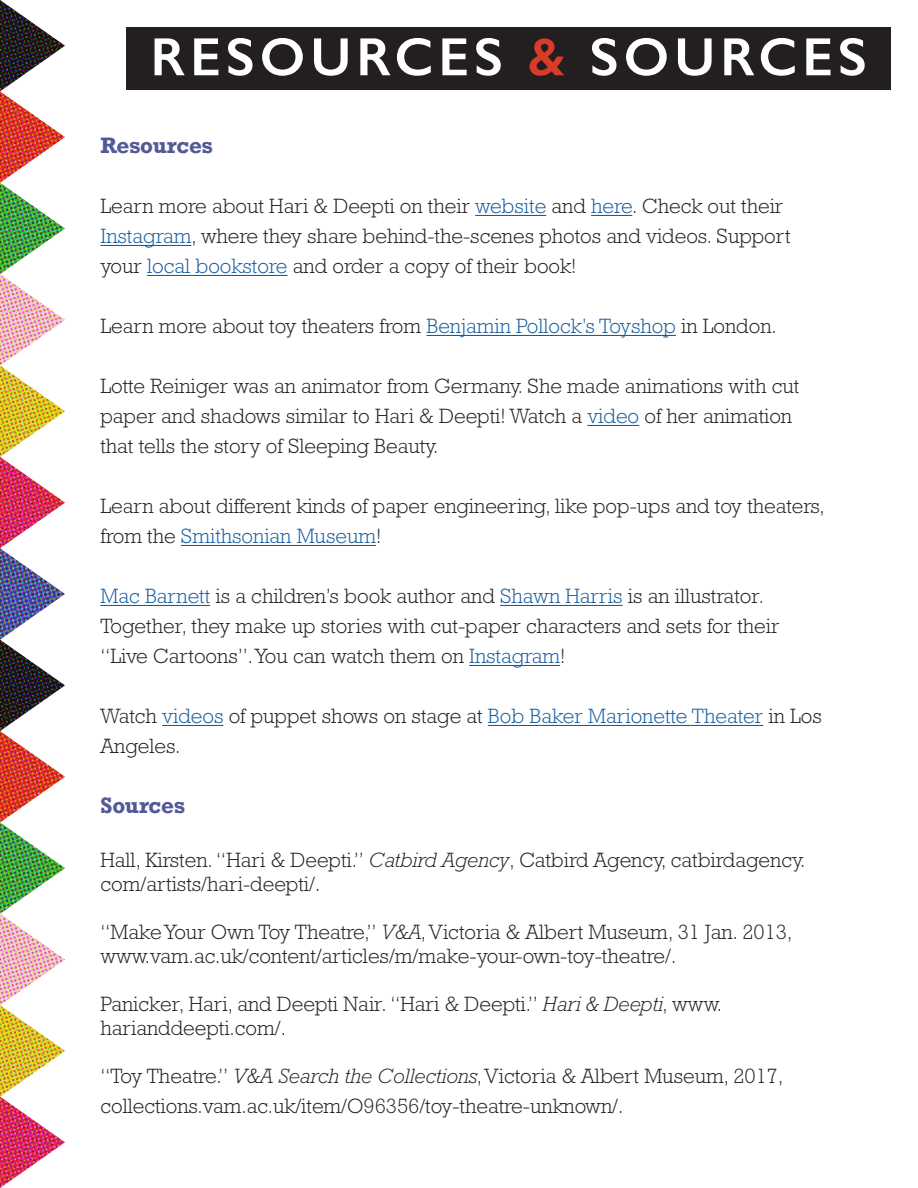
<style>
.page{position:relative;width:918px;height:1188px;background:#fff}
.page>*{position:absolute;margin:0;border:0;box-sizing:border-box;transform-origin:0 0}
.t1{font:600 54px "Gill Sans";letter-spacing:.09em;color:#fff}
.t2{font:300 21px/30px "Rockwell";color:#231f20}
.t3{font:700 21px "Rockwell";color:#525997}
.s1{color:#d93b29}
.s2{color:#175d9e}
.s3{font-style:italic}
</style>
<div class="page">
<img style="left:0;top:0;width:65px;height:1188px">
<div style="left:126px;top:27px;width:765px;height:63px;background:#231f20"></div>
<hr style="left:475px;top:215px;width:71px;height:1px;background:#175d9e">
<hr style="left:591px;top:215px;width:41px;height:1px;background:#175d9e">
<hr style="left:100px;top:245px;width:91px;height:1px;background:#175d9e">
<hr style="left:147px;top:275px;width:141px;height:1px;background:#175d9e">
<hr style="left:427px;top:335px;width:249px;height:1px;background:#175d9e">
<hr style="left:587px;top:425px;width:52px;height:1px;background:#175d9e">
<hr style="left:181px;top:545px;width:195px;height:1px;background:#175d9e">
<hr style="left:100px;top:605px;width:110px;height:1px;background:#175d9e">
<hr style="left:500px;top:605px;width:123px;height:1px;background:#175d9e">
<hr style="left:469px;top:665px;width:91px;height:1px;background:#175d9e">
<hr style="left:162px;top:725px;width:61px;height:1px;background:#175d9e">
<hr style="left:488px;top:725px;width:275px;height:1px;background:#175d9e">
<p class="t1" style="left:151px;top:24px;width:718px">RESOURCES <span class="s1">&amp;</span> SOURCES</p>
<p class="t3" style="left:100px;top:132px;width:114px">Resources</p>
<p class="t2" style="left:100px;top:191px;width:692px">Learn more about Hari &amp; Deepti on their <span class="s2">website</span> and <span class="s2">here</span>. Check out their<br><span class="s2">Instagram</span>, where they share behind-the-scenes photos and videos. Support your <span class="s2">local bookstore</span> and order a copy of their book!</p>
<p class="t2" style="left:100px;top:311px;width:678px">Learn more about toy theaters from <span class="s2">Benjamin Pollock’s Toyshop</span> in London.</p>
<p class="t2" style="left:100px;top:371px;width:700px">Lotte Reiniger was an animator from Germany. She made animations with cut paper and shadows similar to Hari &amp; Deepti! Watch a <span class="s2">video</span> of her animation that tells the story of Sleeping Beauty.</p>
<p class="t2" style="left:100px;top:491px;width:726px">Learn about different kinds of paper engineering, like pop-ups and toy theaters, from the <span class="s2">Smithsonian Museum</span>!</p>
<p class="t2" style="left:100px;top:581px;width:681px"><span class="s2">Mac Barnett</span> is a children’s book author and <span class="s2">Shawn Harris</span> is an illustrator.<br>Together, they make up stories with cut-paper characters and sets for their “Live Cartoons”. You can watch them on <span class="s2">Instagram</span>!</p>
<p class="t2" style="left:100px;top:701px;width:723px">Watch <span class="s2">videos</span> of puppet shows on stage at <span class="s2">Bob Baker Marionette Theater</span> in Los<br>Angeles.</p>
<p class="t3" style="left:100px;top:792px;width:86px">Sources</p>
<p class="t2" style="left:100px;top:848px;width:706px;line-height:24px">Hall, Kirsten. “Hari &amp; Deepti.” <span class="s3">Catbird Agency</span>, Catbird Agency, catbirdagency. com/artists/hari-deepti/.</p>
<p class="t2" style="left:100px;top:920px;width:693px;line-height:24px">“Make Your Own Toy Theatre,” <span class="s3">V&amp;A</span>, Victoria &amp; Albert Museum, 31 Jan. 2013, www.vam.ac.uk/content/articles/m/make-your-own-toy-theatre/.</p>
<p class="t2" style="left:100px;top:992px;width:623px;line-height:24px">Panicker, Hari, and Deepti Nair. “Hari &amp; Deepti.” <span class="s3">Hari &amp; Deepti</span>, www. harianddeepti.com/.</p>
<p class="t2" style="left:100px;top:1061px;width:684px">“Toy Theatre.” <span class="s3">V&amp;A Search the Collections</span>, Victoria &amp; Albert Museum, 2017, collections.vam.ac.uk/item/O96356/toy-theatre-unknown/.</p>
</div>
